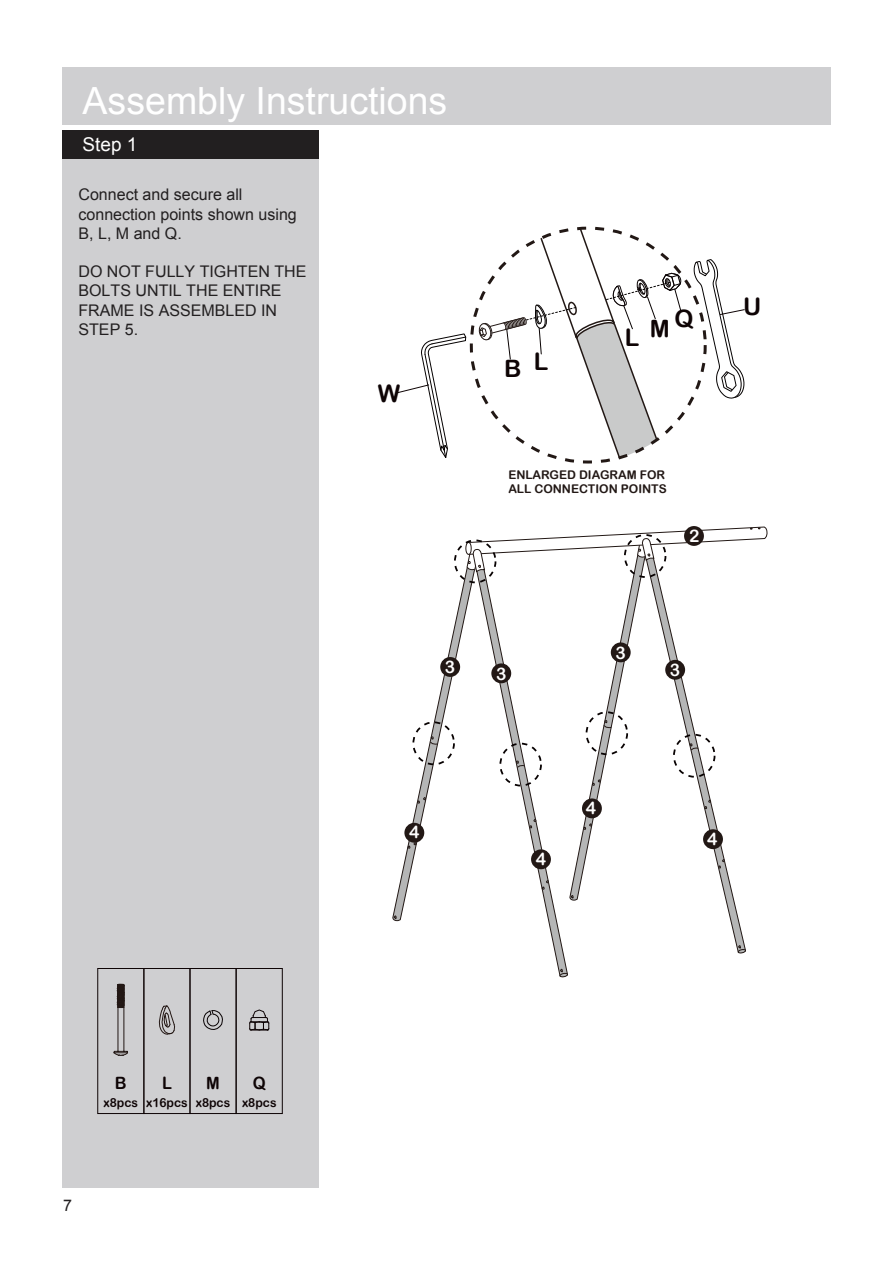
<style>
.page{position:relative;width:893px;height:1263px;background:#fff}
.page>*{position:absolute;margin:0;border:0;box-sizing:border-box;transform-origin:0 0}
.t1{font:37.5px "Arial";color:#fff}
.t2{font:24px "Arial Rounded MT Bold";color:#0e0405}
.t3{font:18.9px "Arial";color:#fff}
.t4{font:17.4px "Arial Rounded MT Bold";color:#fff}
.t5{font:16.95px "Arial Rounded MT Bold";color:#0e0405;scale:.96 1}
.t6{font:16.05px/19.2px "Arial";color:#221f20}
.t7{font:12.45px "Arial Rounded MT Bold";color:#0e0405;scale:.96 1}
.t8{font:12px/14.4px "Arial Rounded MT Bold";color:#221815}
</style>
<div class="page">
<div style="left:62px;top:67px;width:769px;height:58px;background:#cfcfd1"></div>
<div style="left:62px;top:158px;width:256px;height:1029px;background:#cfcfd1"></div>
<svg style="left:392px;top:527px;width:375px;height:450px"></svg>
<div style="left:404px;top:823px;width:20px;height:20px;background:#221815;border-radius:50%"></div>
<div style="left:531px;top:849px;width:20px;height:20px;background:#221815;border-radius:50%"></div>
<div style="left:440px;top:657px;width:20px;height:20px;background:#221815;border-radius:50%"></div>
<div style="left:491px;top:663px;width:20px;height:20px;background:#221815;border-radius:50%"></div>
<div style="left:611px;top:642px;width:20px;height:20px;background:#221815;border-radius:50%"></div>
<div style="left:684px;top:526px;width:20px;height:20px;background:#221815;border-radius:50%"></div>
<div style="left:703px;top:829px;width:20px;height:20px;background:#221815;border-radius:50%"></div>
<div style="left:582px;top:798px;width:20px;height:20px;background:#221815;border-radius:50%"></div>
<div style="left:665px;top:660px;width:20px;height:20px;background:#221815;border-radius:50%"></div>
<div style="left:454px;top:539px;width:42px;height:44px;border:2px dashed #080202;border-radius:50%"></div>
<div style="left:624px;top:534px;width:42px;height:44px;border:2px dashed #080202;border-radius:50%"></div>
<div style="left:586px;top:711px;width:42px;height:44px;border:2px dashed #080202;border-radius:50%"></div>
<div style="left:673px;top:734px;width:42px;height:44px;border:2px dashed #080202;border-radius:50%"></div>
<div style="left:412px;top:721px;width:43px;height:44px;border:2px dashed #080202;border-radius:50%"></div>
<div style="left:499px;top:743px;width:43px;height:43px;border:2px dashed #080202;border-radius:50%"></div>
<svg style="left:395px;top:333px;width:72px;height:125px"></svg>
<svg style="left:478px;top:228px;width:267px;height:234px"></svg>
<div style="left:62px;top:130px;width:256px;height:28px;background:#221f20"></div>
<svg style="left:158px;top:1005px;width:17px;height:30px"></svg>
<svg style="left:203px;top:1010px;width:20px;height:20px"></svg>
<svg style="left:249px;top:1009px;width:21px;height:22px"></svg>
<div style="left:98px;top:968px;width:46px;height:146px;border:1px solid #0e0405"></div>
<div style="left:144px;top:968px;width:46px;height:146px;border:1px solid #0e0405"></div>
<div style="left:190px;top:968px;width:46px;height:146px;border:1px solid #0e0405"></div>
<div style="left:236px;top:968px;width:46px;height:146px;border:1px solid #0e0405"></div>
<hr style="left:124px;top:1007px;width:1px;height:44px;background:#221714">
<hr style="left:118px;top:1007px;width:1px;height:44px;background:#221714">
<svg style="left:113px;top:1051px;width:15px;height:5px"></svg>
<svg style="left:116px;top:983px;width:9px;height:25px"></svg>
<h1 class="t1" style="left:83px;top:76px;width:366px">Assembly Instructions</h1>
<p class="t3" style="left:83px;top:132px;width:56px">Step 1</p>
<p class="t6" style="left:78px;top:185px;width:220px">Connect and secure all connection points shown using<br>B, L, M and Q.</p>
<p class="t6" style="left:78px;top:262px;width:230px">DO NOT FULLY TIGHTEN THE<br>BOLTS UNTIL THE ENTIRE<br>FRAME IS ASSEMBLED IN<br>STEP 5.</p>
<h2 class="t2" style="left:378px;top:380px;width:24px">W</h2>
<p class="t4" style="left:445px;top:657px;width:12px">3</p>
<h2 class="t2" style="left:504px;top:351px;width:46px">B L</h2>
<h2 class="t2" style="left:674px;top:304px;width:21px">Q</h2>
<h2 class="t2" style="left:625px;top:319px;width:46px">L M</h2>
<p class="t8" style="left:508px;top:467px;width:160px">ENLARGED DIAGRAM FOR<br>ALL CONNECTION POINTS</p>
<p class="t4" style="left:689px;top:525px;width:12px">2</p>
<p class="t4" style="left:496px;top:663px;width:12px">3</p>
<p class="t4" style="left:615px;top:642px;width:12px">3</p>
<p class="t4" style="left:670px;top:660px;width:12px">3</p>
<h2 class="t2" style="left:743px;top:293px;width:20px">U</h2>
<p class="t4" style="left:409px;top:822px;width:12px">4</p>
<p class="t4" style="left:536px;top:848px;width:12px">4</p>
<p class="t4" style="left:586px;top:798px;width:12px">4</p>
<p class="t4" style="left:707px;top:829px;width:12px">4</p>
<p class="t5" style="left:115px;top:1073px;width:14px">B</p>
<p class="t7" style="left:104px;top:1095px;width:37px">x8pcs</p>
<p class="t5" style="left:162px;top:1073px;width:12px">L</p>
<p class="t7" style="left:146px;top:1095px;width:45px">x16pcs</p>
<p class="t5" style="left:206px;top:1073px;width:16px">M</p>
<p class="t7" style="left:196px;top:1095px;width:37px">x8pcs</p>
<p class="t5" style="left:253px;top:1073px;width:15px">Q</p>
<p class="t7" style="left:242px;top:1095px;width:37px">x8pcs</p>
<p class="t6" style="left:63px;top:1196px;width:10px">7</p>
</div>
